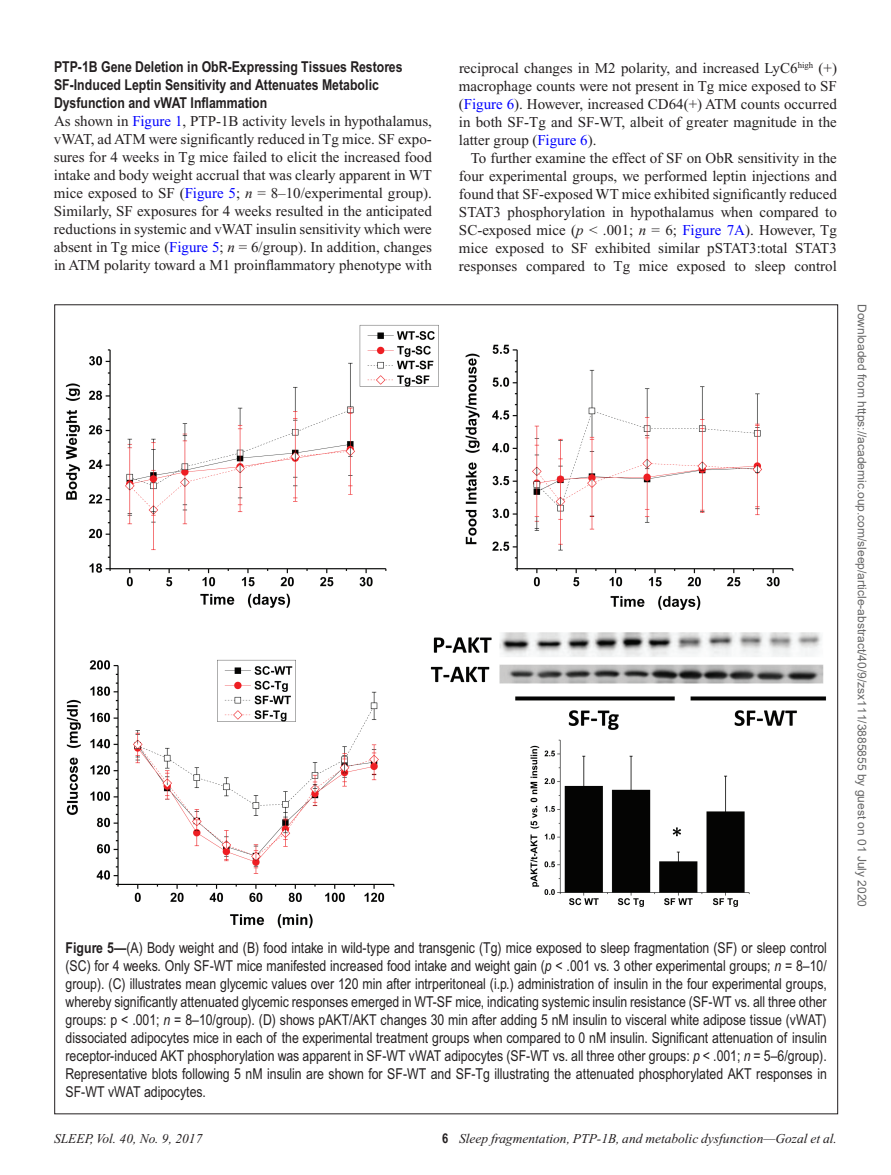
<style>
.page{position:relative;width:891px;height:1175px;background:#fff}
.page>*{position:absolute;margin:0;border:0;box-sizing:border-box;transform-origin:0 0}
.t1{font:15px/18px "Times New Roman";color:#231f20;text-align:justify}
.t2{font:15px/18px "Arial Narrow MT Std";color:#231f20;text-align:justify}
.t3{font:700 15px/18px "Arial Narrow MT Std";color:#231f20}
.t4{font:italic 13.5px "Times New Roman";color:#231f20}
.t5{font:12px "Arial";color:#666}
.s1{color:#00f}
.s2{font-style:italic}
.s3{font-weight:700}
.s4{font-family:"Arial Narrow";font-weight:700;font-style:normal}
</style>
<div class="page">
<img style="left:66px;top:325px;width:760px;height:603px">
<p class="t3" style="left:54px;top:57px;width:350px">PTP-1B Gene Deletion in ObR-Expressing Tissues Restores<br>SF-Induced Leptin Sensitivity and Attenuates Metabolic<br>Dysfunction and vWAT Inflammation</p>
<p class="t1" style="left:54px;top:112px;width:380px">As shown in <span class="s1">Figure 1</span>, PTP-1B activity levels in hypothalamus, vWAT, ad ATM were significantly reduced in Tg mice. SF expo&shy;sures for 4 weeks in Tg mice failed to elicit the increased food intake and body weight accrual that was clearly apparent in WT mice exposed to SF (<span class="s1">Figure 5</span>; <span class="s2">n</span> = 8–10/experimental group).<br>Similarly, SF exposures for 4 weeks resulted in the anticipated reductions in systemic and vWAT insulin sensitivity which were absent in Tg mice (<span class="s1">Figure 5</span>; <span class="s2">n</span> = 6/group). In addition, changes in ATM polarity toward a M1 proinflammatory phenotype with</p>
<p class="t1" style="left:459px;top:59px;width:380px">reciprocal changes in M2 polarity, and increased LyC6<sup>high</sup> (+) macrophage counts were not present in Tg mice exposed to SF (<span class="s1">Figure 6</span>). However, increased CD64(+) ATM counts occurred in both SF-Tg and SF-WT, albeit of greater magnitude in the latter group (<span class="s1">Figure 6</span>).</p>
<p class="t1" style="left:459px;top:149px;width:380px;text-indent:12px">To further examine the effect of SF on ObR sensitivity in the four experimental groups, we performed leptin injections and found that SF-exposed WT mice exhibited significantly reduced STAT3 phosphorylation in hypothalamus when compared to SC-exposed mice (<span class="s2">p</span> &lt; .001; <span class="s2">n</span> = 6; <span class="s1">Figure 7A</span>). However, Tg mice exposed to SF exhibited similar pSTAT3:total STAT3 responses compared to Tg mice exposed to sleep control</p>
<p class="t2" style="left:66px;top:938px;width:763px"><span class="s3">Figure 5—</span>(A) Body weight and (B) food intake in wild-type and transgenic (Tg) mice exposed to sleep fragmentation (SF) or sleep control (SC) for 4 weeks. Only SF-WT mice manifested increased food intake and weight gain (<span class="s2">p</span> &lt; .001 vs. 3 other experimental groups; <span class="s2">n</span> = 8–10/ group). (C) illustrates mean glycemic values over 120 min after intrperitoneal (i.p.) administration of insulin in the four experimental groups, whereby significantly attenuated glycemic responses emerged in WT-SF mice, indicating systemic insulin resistance (SF-WT vs. all three other groups: p &lt; .001; <span class="s2">n</span> = 8–10/group). (D) shows pAKT/AKT changes 30 min after adding 5 nM insulin to visceral white adipose tissue (vWAT) dissociated adipocytes mice in each of the experimental treatment groups when compared to 0 nM insulin. Significant attenuation of insulin receptor-induced AKT phosphorylation was apparent in SF-WT vWAT adipocytes (SF-WT vs. all three other groups: <span class="s2">p</span> &lt; .001; <span class="s2">n</span> = 5–6/group).<br>Representative blots following 5 nM insulin are shown for SF-WT and SF-Tg illustrating the attenuated phosphorylated AKT responses in SF-WT vWAT adipocytes.</p>
<p class="t4" style="left:54px;top:1131px;width:150px">SLEEP, Vol. 40, No. 9, 2017</p>
<p class="t4" style="left:442px;top:1131px;width:396px"><span class="s4">6</span> Sleep fragmentation, PTP-1B, and metabolic dysfunction—Gozal et al.</p>
<p class="t5" style="left:866px;top:304px;width:604px;rotate:90deg">Downloaded from https://academic.oup.com/sleep/article-abstract/40/9/zsx111/3885855 by guest on 01 July 2020</p>
</div>
